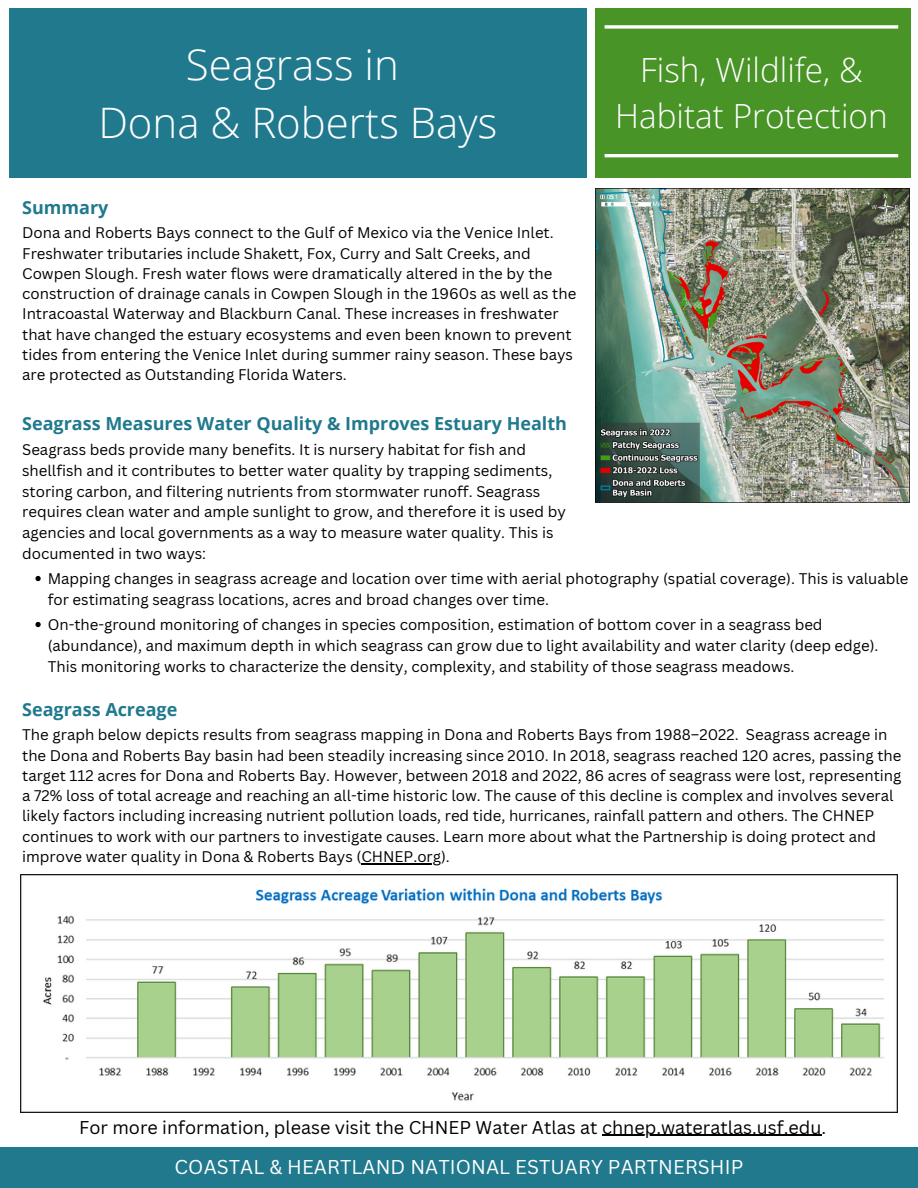
<style>
.page{position:relative;width:918px;height:1188px;background:#fff}
.page>*{position:absolute;margin:0;border:0;box-sizing:border-box;transform-origin:0 0}
.t1{font:300 42px "Open Sans";color:#fff}
.t2{font:300 33.3px/46.2px "Open Sans";color:#fff;text-align:center}
.t3{font:19.5px "Canva Sans";letter-spacing:.005em;color:#fff}
.t4{font:18px "Canva Sans";color:#000}
.t5{font:700 18px "Open Sans";color:#20798d}
.t6{font:15px/20.2px "Canva Sans";color:#000}
</style>
<div class="page">
<div style="left:9px;top:8px;width:578px;height:170px;background:#20798d"></div>
<div style="left:596px;top:8px;width:315px;height:170px;background:#489427"></div>
<div style="left:0;top:1147px;width:918px;height:41px;background:#20798d"></div>
<svg style="left:605px;top:25px;width:293px;height:4px"></svg>
<hr style="left:605px;top:154px;width:293px;height:3px;background:#fff">
<img style="left:596px;top:188px;width:313px;height:314px">
<img style="left:21px;top:875px;width:876px;height:237px">
<svg style="left:35px;top:576px;width:6px;height:5px"></svg>
<svg style="left:35px;top:622px;width:6px;height:5px"></svg>
<hr style="left:361px;top:863px;width:80px;height:1px;background:#000">
<hr style="left:602px;top:1135px;width:219px;height:1px;background:#000">
<p class="t1" style="left:186px;top:35px;width:214px">Seagrass in</p>
<p class="t1" style="left:98px;top:93px;width:400px">Dona &amp; Roberts Bays</p>
<p class="t5" style="left:22px;top:194px;width:88px">Summary</p>
<p class="t6" style="left:22px;top:222px;width:556px">Dona and Roberts Bays connect to the Gulf of Mexico via the Venice Inlet.<br>Freshwater tributaries include Shakett, Fox, Curry and Salt Creeks, and Cowpen Slough. Fresh water flows were dramatically altered in the by the construction of drainage canals in Cowpen Slough in the 1960s as well as the Intracoastal Waterway and Blackburn Canal. These increases in freshwater that have changed the estuary ecosystems and even been known to prevent tides from entering the Venice Inlet during summer rainy season. These bays are protected as Outstanding Florida Waters.</p>
<p class="t5" style="left:22px;top:411px;width:546px">Seagrass Measures Water Quality &amp; Improves Estuary Health</p>
<p class="t6" style="left:22px;top:439px;width:545px;line-height:20.7px">Seagrass beds provide many benefits. It is nursery habitat for fish and shellfish and it contributes to better water quality by trapping sediments, storing carbon, and filtering nutrients from stormwater runoff. Seagrass requires clean water and ample sunlight to grow, and therefore it is used by agencies and local governments as a way to measure water quality. This is documented in two ways:</p>
<p class="t2" style="left:615px;top:46px;width:274px">Fish, Wildlife, &amp;<br>Habitat Protection</p>
<p class="t6" style="left:48px;top:567px;width:862px;line-height:21px">Mapping changes in seagrass acreage and location over time with aerial photography (spatial coverage). This is valuable for estimating seagrass locations, acres and broad changes over time.</p>
<p class="t6" style="left:48px;top:613px;width:832px;line-height:21px">On-the-ground monitoring of changes in species composition, estimation of bottom cover in a seagrass bed (abundance), and maximum depth in which seagrass can grow due to light availability and water clarity (deep edge).<br>This monitoring works to characterize the density, complexity, and stability of those seagrass meadows.</p>
<p class="t5" style="left:22px;top:696px;width:157px">Seagrass Acreage</p>
<p class="t6" style="left:22px;top:724px;width:881px">The graph below depicts results from seagrass mapping in Dona and Roberts Bays from 1988–2022. Seagrass acreage in the Dona and Roberts Bay basin had been steadily increasing since 2010. In 2018, seagrass reached 120 acres, passing the target 112 acres for Dona and Roberts Bay. However, between 2018 and 2022, 86 acres of seagrass were lost, representing a 72% loss of total acreage and reaching an all-time historic low. The cause of this decline is complex and involves several likely factors including increasing nutrient pollution loads, red tide, hurricanes, rainfall pattern and others. The CHNEP continues to work with our partners to investigate causes. Learn more about what the Partnership is doing protect and improve water quality in Dona &amp; Roberts Bays (CHNEP.org).</p>
<p class="t4" style="left:79px;top:1114px;width:748px">For more information, please visit the CHNEP Water Atlas at chnep.wateratlas.usf.edu.</p>
<p class="t3" style="left:175px;top:1154px;width:570px">COASTAL &amp; HEARTLAND NATIONAL ESTUARY PARTNERSHIP</p>
</div>
